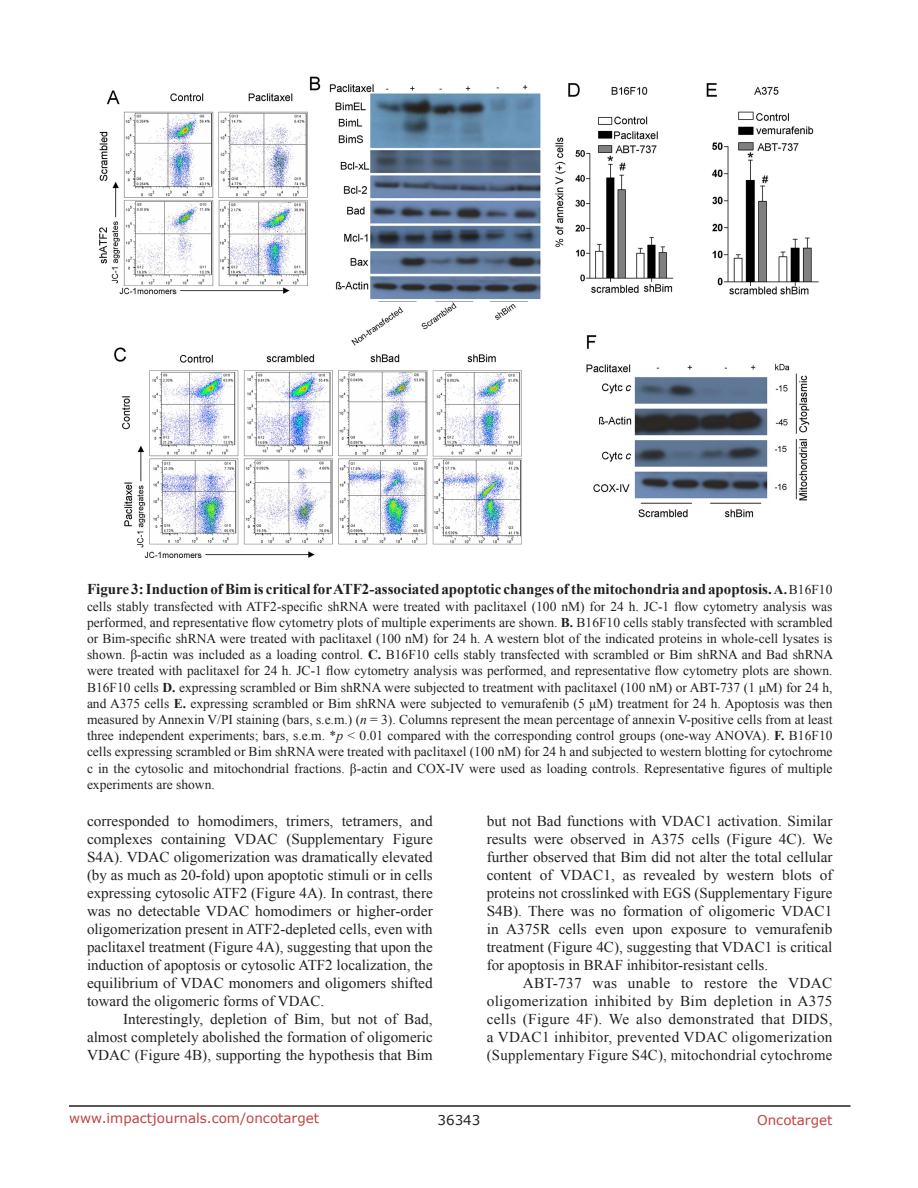
<style>
.page{position:relative;width:918px;height:1188px;background:#fff}
.page>*{position:absolute;margin:0;border:0;box-sizing:border-box;transform-origin:0 0}
.BodyText{font:15px/18px "Times New Roman";color:#231f20;text-align:justify}
.FigureText{font:700 15px "Times New Roman";color:#231f20}
.FigureText-2{font:13.5px/16.2px "Times New Roman";color:#231f20;text-align:justify}
.t1{font:13.5px "Verdana";color:#c24141}
.t2{font:13.5px "Verdana";color:#231f20}
.s1{font-size:13.5px}
.s2{font-weight:400;font-size:13.5px}
.s3{font-weight:700}
.s4{font-style:italic}
</style>
<div class="page">
<hr style="left:69px;top:1105px;width:781px;height:2px;background:#231f20">
<img style="left:100px;top:76px;width:719px;height:481px">
<p class="FigureText" style="left:87px;top:579px;width:747px">Figure 3: Induction of Bim is critical for ATF2-associated apoptotic changes of the mitochondria and apoptosis. <span class="s1">A.</span><span class="s2">B16F10</span></p>
<p class="FigureText-2" style="left:87px;top:598px;width:748px">cells stably transfected with ATF2-specific shRNA were treated with paclitaxel (100 nM) for 24 h. JC-1 flow cytometry analysis was performed, and representative flow cytometry plots of multiple experiments are shown. <span class="s3">B.</span> B16F10 cells stably transfected with scrambled or Bim-specific shRNA were treated with paclitaxel (100 nM) for 24 h. A western blot of the indicated proteins in whole-cell lysates is shown. β-actin was included as a loading control. <span class="s3">C.</span> B16F10 cells stably transfected with scrambled or Bim shRNA and Bad shRNA were treated with paclitaxel for 24 h. JC-1 flow cytometry analysis was performed, and representative flow cytometry plots are shown.<br>B16F10 cells <span class="s3">D.</span> expressing scrambled or Bim shRNA were subjected to treatment with paclitaxel (100 nM) or ABT-737 (1 μM) for 24 h, and A375 cells <span class="s3">E.</span> expressing scrambled or Bim shRNA were subjected to vemurafenib (5 μM) treatment for 24 h. Apoptosis was then measured by Annexin V/PI staining (bars, s.e.m.) (<span class="s4">n</span> = 3). Columns represent the mean percentage of annexin V-positive cells from at least three independent experiments; bars, s.e.m. *<span class="s4">p</span> &lt; 0.01 compared with the corresponding control groups (one-way ANOVA). <span class="s3">F.</span> B16F10 cells expressing scrambled or Bim shRNA were treated with paclitaxel (100 nM) for 24 h and subjected to western blotting for cytochrome c in the cytosolic and mitochondrial fractions. β-actin and COX-IV were used as loading controls. Representative figures of multiple experiments are shown.</p>
<p class="BodyText" style="left:87px;top:812px;width:347px">corresponded to homodimers, trimers, tetramers, and complexes containing VDAC (Supplementary Figure S4A). VDAC oligomerization was dramatically elevated (by as much as 20-fold) upon apoptotic stimuli or in cells expressing cytosolic ATF2 (Figure 4A). In contrast, there was no detectable VDAC homodimers or higher-order oligomerization present in ATF2-depleted cells, even with paclitaxel treatment (Figure 4A), suggesting that upon the induction of apoptosis or cytosolic ATF2 localization, the equilibrium of VDAC monomers and oligomers shifted toward the oligomeric forms of VDAC.</p>
<p class="BodyText" style="left:87px;top:1010px;width:347px;text-indent:36px">Interestingly, depletion of Bim, but not of Bad, almost completely abolished the formation of oligomeric VDAC (Figure 4B), supporting the hypothesis that Bim</p>
<p class="BodyText" style="left:487px;top:812px;width:347px">but not Bad functions with VDAC1 activation. Similar results were observed in A375 cells (Figure 4C). We further observed that Bim did not alter the total cellular content of VDAC1, as revealed by western blots of proteins not crosslinked with EGS (Supplementary Figure S4B). There was no formation of oligomeric VDAC1 in A375R cells even upon exposure to vemurafenib treatment (Figure 4C), suggesting that VDAC1 is critical for apoptosis in BRAF inhibitor-resistant cells.</p>
<p class="BodyText" style="left:487px;top:974px;width:347px;text-indent:36px">ABT-737 was unable to restore the VDAC oligomerization inhibited by Bim depletion in A375 cells (Figure 4F). We also demonstrated that DIDS, a VDAC1 inhibitor, prevented VDAC oligomerization (Supplementary Figure S4C), mitochondrial cytochrome</p>
<p class="t1" style="left:69px;top:1109px;width:252px">www.impactjournals.com/oncotarget</p>
<p class="t2" style="left:438px;top:1111px;width:44px">36343</p>
<p class="t1" style="left:757px;top:1111px;width:77px">Oncotarget</p>
</div>
